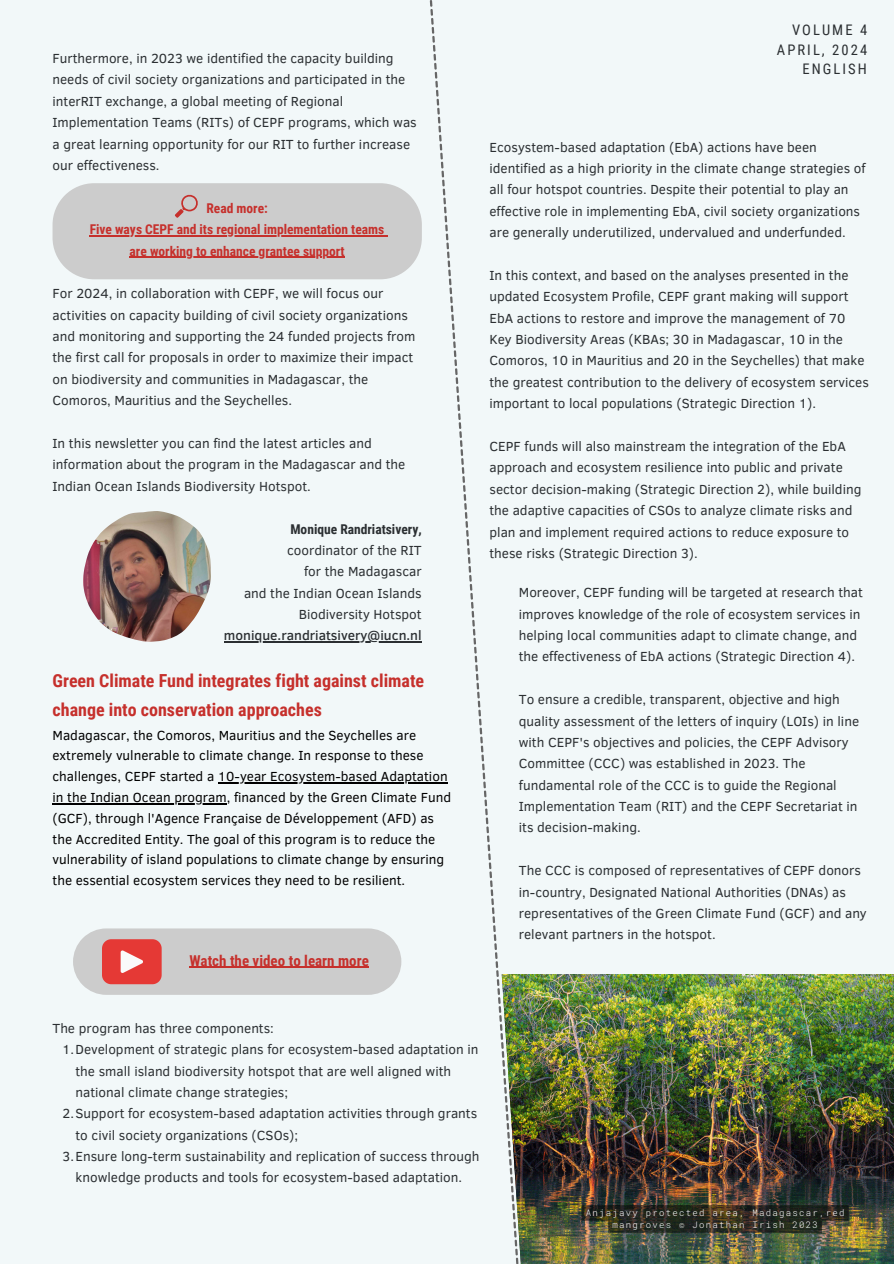
<style>
.page{position:relative;width:894px;height:1264px;background:#fff}
.page>*{position:absolute;margin:0;border:0;box-sizing:border-box;transform-origin:0 0}
.t1{font:700 18px/28.5px "Roboto Condensed";color:#c6302c}
.t2{font:700 15px "Roboto Condensed";color:#c6302c}
.t3{font:14.55px "Roboto Condensed";letter-spacing:.14em;color:#2b2f32}
.t4{font:13.5px/21.3px "Clear Sans";color:#2b2f32}
.t5{font:13.5px/20.9px "Clear Sans";color:#000}
.t6{font:700 13.5px/21.3px "Roboto Condensed";color:#c6302c;text-align:center}
.t7{font:500 13.5px "Clear Sans";color:#2b2f32}
.t8{font:700 13.5px "Roboto Condensed";color:#2b2f32}
.t9{font:300 9px/12px "Roboto Mono";letter-spacing:.14em;color:#fff;text-align:center}
</style>
<div class="page">
<div style="left:0;top:0;width:893px;height:1263px;background:#f2f8f9"></div>
<img style="left:540px;top:974px;width:353px;height:289px">
<svg style="left:52px;top:218px;width:488px;height:1045px"></svg>
<svg style="left:429px;top:0;width:90px;height:1263px"></svg>
<hr style="left:218px;top:782px;width:229px;height:1px;background:#000">
<hr style="left:52px;top:803px;width:175px;height:1px;background:#000">
<hr style="left:224px;top:641px;width:198px;height:1px;background:#2b2f32">
<img style="left:83px;top:511px;width:128px;height:130px">
<svg style="left:73px;top:928px;width:328px;height:66px;background:#d1bdbd"></svg>
<hr style="left:189px;top:966px;width:180px;height:1px;background:#c6302c">
<img style="left:581px;top:1205px;width:267px;height:27px">
<svg style="left:52px;top:183px;width:369px;height:96px;background:#cdc9c9"></svg>
<p class="t4" style="left:52px;top:47px;width:365px">Furthermore, in 2023 we identified the capacity building needs of civil society organizations and participated in the interRIT exchange, a global meeting of Regional Implementation Teams (RITs) of CEPF programs, which was a great learning opportunity for our RIT to further increase our effectiveness.</p>
<p class="t6" style="left:90px;top:197px;width:296px">Read more:<br>Five ways CEPF and its regional implementation teams are working to enhance grantee support</p>
<p class="t4" style="left:52px;top:282px;width:364px">For 2024, in collaboration with CEPF, we will focus our activities on capacity building of civil society organizations and monitoring and supporting the 24 funded projects from the first call for proposals in order to maximize their impact on biodiversity and communities in Madagascar, the Comoros, Mauritius and the Seychelles.</p>
<p class="t4" style="left:52px;top:432px;width:354px">In this newsletter you can find the latest articles and information about the program in the Madagascar and the<br>Indian Ocean Islands Biodiversity Hotspot.</p>
<p class="t8" style="left:290px;top:521px;width:133px">Monique Randriatsivery,</p>
<p class="t4" style="left:244px;top:539px;width:179px;text-align:right">coordinator of the RIT<br>for the Madagascar<br>and the Indian Ocean Islands<br>Biodiversity Hotspot</p>
<p class="t7" style="left:224px;top:626px;width:199px">monique.randriatsivery@iucn.nl</p>
<h1 class="t1" style="left:52px;top:666px;width:373px">Green Climate Fund integrates fight against climate change into conservation approaches</h1>
<p class="t5" style="left:52px;top:723px;width:400px">Madagascar, the Comoros, Mauritius and the Seychelles are extremely vulnerable to climate change. In response to these challenges, CEPF started a 10-year Ecosystem-based Adaptation in the Indian Ocean program, financed by the Green Climate Fund (GCF), through l'Agence Française de Développement (AFD) as the Accredited Entity. The goal of this program is to reduce the vulnerability of island populations to climate change by ensuring the essential ecosystem services they need to be resilient.</p>
<p class="t2" style="left:189px;top:951px;width:181px">Watch the video to learn more</p>
<p class="t3" style="left:791px;top:22px;width:77px">VOLUME 4</p>
<p class="t3" style="left:802px;top:60px;width:66px">ENGLISH</p>
<p class="t3" style="left:776px;top:41px;width:92px">APRIL, 2024</p>
<p class="t4" style="left:489px;top:135px;width:377px">Ecosystem-based adaptation (EbA) actions have been identified as a high priority in the climate change strategies of all four hotspot countries. Despite their potential to play an effective role in implementing EbA, civil society organizations are generally underutilized, undervalued and underfunded.</p>
<p class="t4" style="left:489px;top:264px;width:381px">In this context, and based on the analyses presented in the updated Ecosystem Profile, CEPF grant making will support EbA actions to restore and improve the management of 70<br>Key Biodiversity Areas (KBAs; 30 in Madagascar, 10 in the Comoros, 10 in Mauritius and 20 in the Seychelles) that make the greatest contribution to the delivery of ecosystem services important to local populations (Strategic Direction 1).</p>
<p class="t4" style="left:489px;top:435px;width:373px">CEPF funds will also mainstream the integration of the EbA approach and ecosystem resilience into public and private sector decision-making (Strategic Direction 2), while building the adaptive capacities of CSOs to analyze climate risks and plan and implement required actions to reduce exposure to these risks (Strategic Direction 3).</p>
<p class="t4" style="left:518px;top:581px;width:345px">Moreover, CEPF funding will be targeted at research that improves knowledge of the role of ecosystem services in helping local communities adapt to climate change, and the effectiveness of EbA actions (Strategic Direction 4).</p>
<p class="t4" style="left:518px;top:688px;width:341px">To ensure a credible, transparent, objective and high quality assessment of the letters of inquiry (LOIs) in line with CEPF's objectives and policies, the CEPF Advisory Committee (CCC) was established in 2023. The fundamental role of the CCC is to guide the Regional Implementation Team (RIT) and the CEPF Secretariat in its decision-making.</p>
<p class="t4" style="left:518px;top:859px;width:349px">The CCC is composed of representatives of CEPF donors in-country, Designated National Authorities (DNAs) as representatives of the Green Climate Fund (GCF) and any relevant partners in the hotspot.</p>
<p class="t4" style="left:52px;top:1016px;width:223px">The program has three components:</p>
<p class="t4" style="left:62px;top:1038px;width:417px">1.Development of strategic plans for ecosystem-based adaptation in</p>
<p class="t4" style="left:75px;top:1059px;width:377px">the small island biodiversity hotspot that are well aligned with</p>
<p class="t4" style="left:75px;top:1080px;width:214px">national climate change strategies;</p>
<p class="t4" style="left:63px;top:1102px;width:416px">2.Support for ecosystem-based adaptation activities through grants</p>
<p class="t4" style="left:75px;top:1123px;width:224px">to civil society organizations (CSOs);</p>
<p class="t4" style="left:63px;top:1144px;width:418px">3.Ensure long-term sustainability and replication of success through</p>
<p class="t4" style="left:75px;top:1166px;width:388px">knowledge products and tools for ecosystem-based adaptation.</p>
<p class="t9" style="left:585px;top:1206px;width:260px">Anjajavy protected area, Madagascar,red mangroves © Jonathan Irish 2023</p>
</div>
